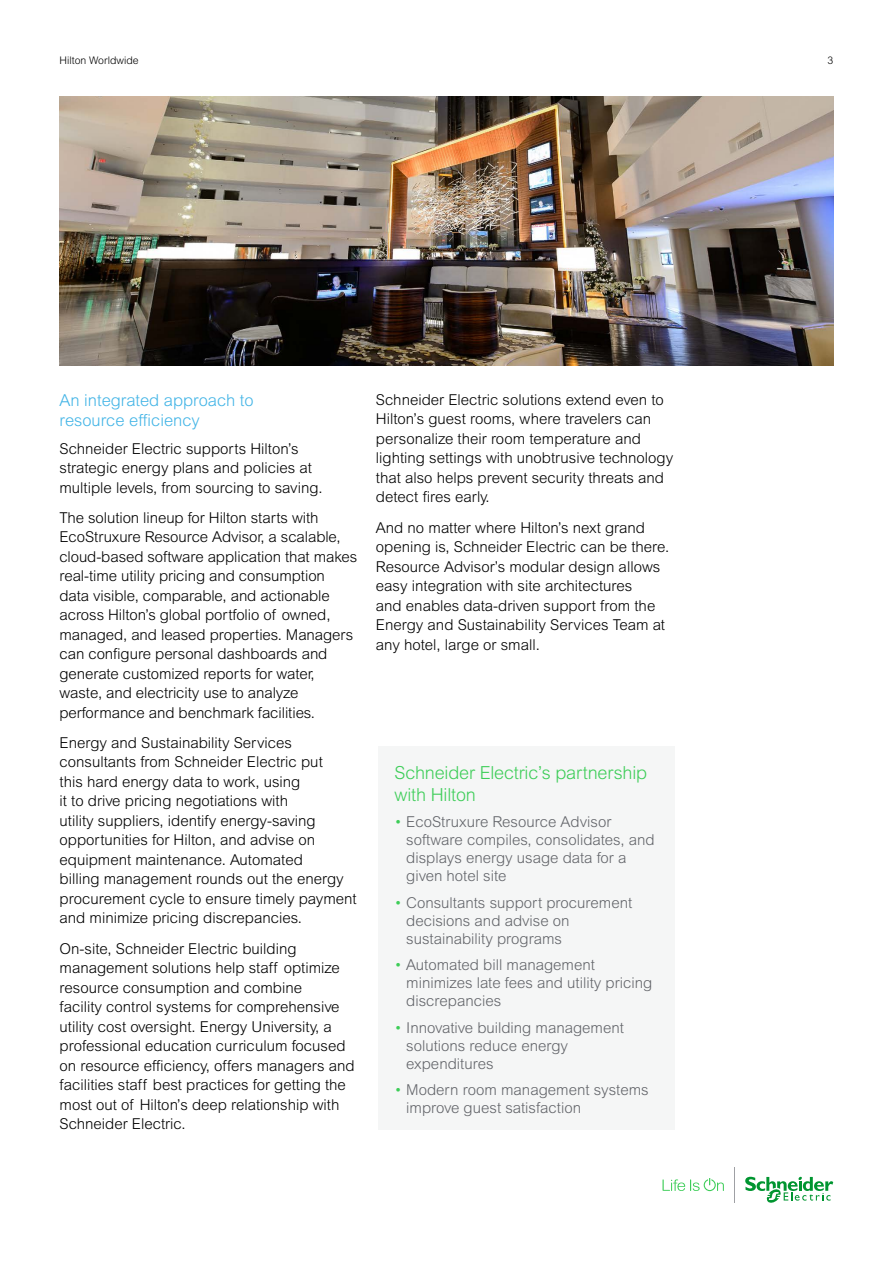
<style>
.page{position:relative;width:893px;height:1263px;background:#fff}
.page>*{position:absolute;margin:0;border:0;box-sizing:border-box;transform-origin:0 0}
.t1{font:300 18px/21.6px "Arial MT Std";letter-spacing:-.01em;color:#3dcd58}
.t2{font:300 16.5px/19.5px "Arial MT Std";color:#42b4e6}
.t3{font:300 15px/19.5px "Arial MT Std";color:#000}
.t4{font:300 15px/18px "Arial MT Std";color:#626469}
.t5{font:300 10.5px "Arial MT Std";color:#000}
.s1{color:#3dcd58}
</style>
<div class="page">
<svg style="left:662px;top:1178px;width:62px;height:13px"></svg>
<svg style="left:745px;top:1176px;width:88px;height:27px"></svg>
<hr style="left:734px;top:1168px;width:1px;height:35px;background:#9fa0a4">
<img style="left:60px;top:97px;width:773px;height:269px">
<div style="left:378px;top:746px;width:296px;height:384px;background:#f5f6f6"></div>
<p class="t5" style="left:60px;top:54px;width:81px">Hilton Worldwide</p>
<p class="t5" style="left:828px;top:54px;width:7px">3</p>
<p class="t2" style="left:60px;top:390px;width:196px">An integrated approach to resource efficiency</p>
<p class="t3" style="left:60px;top:438px;width:265px">Schneider Electric supports Hilton’s strategic energy plans and policies at multiple levels, from sourcing to saving.</p>
<p class="t3" style="left:60px;top:508px;width:299px">The solution lineup for Hilton starts with EcoStruxure Resource Advisor, a scalable, cloud-based software application that makes real-time utility pricing and consumption data visible, comparable, and actionable across Hilton’s global portfolio of owned, managed, and leased properties. Managers can configure personal dashboards and generate customized reports for water, waste, and electricity use to analyze performance and benchmark facilities.</p>
<p class="t3" style="left:60px;top:733px;width:299px">Energy and Sustainability Services consultants from Schneider Electric put<br>this hard energy data to work, using<br>it to drive pricing negotiations with<br>utility suppliers, identify energy-saving opportunities for Hilton, and advise on equipment maintenance. Automated<br>billing management rounds out the energy procurement cycle to ensure timely payment and minimize pricing discrepancies.</p>
<p class="t3" style="left:60px;top:938px;width:297px">On-site, Schneider Electric building management solutions help staff optimize resource consumption and combine<br>facility control systems for comprehensive utility cost oversight. Energy University, a professional education curriculum focused on resource efficiency, offers managers and facilities staff best practices for getting the most out of Hilton’s deep relationship with Schneider Electric.</p>
<p class="t3" style="left:376px;top:390px;width:299px">Schneider Electric solutions extend even to Hilton’s guest rooms, where travelers can personalize their room temperature and lighting settings with unobtrusive technology that also helps prevent security threats and detect fires early.</p>
<p class="t3" style="left:376px;top:518px;width:295px">And no matter where Hilton’s next grand opening is, Schneider Electric can be there.<br>Resource Advisor’s modular design allows easy integration with site architectures<br>and enables data-driven support from the Energy and Sustainability Services Team at any hotel, large or small.</p>
<p class="t1" style="left:395px;top:762px;width:254px">Schneider Electric’s partnership with Hilton</p>
<p class="t4" style="left:406px;top:813px;width:250px;text-indent:-12px"><span class="s1">•</span> EcoStruxure Resource Advisor software compiles, consolidates, and displays energy usage data for a given hotel site</p>
<p class="t4" style="left:406px;top:893px;width:228px;text-indent:-12px"><span class="s1">•</span> Consultants support procurement decisions and advise on sustainability programs</p>
<p class="t4" style="left:406px;top:956px;width:247px;text-indent:-12px"><span class="s1">•</span> Automated bill management minimizes late fees and utility pricing discrepancies</p>
<p class="t4" style="left:406px;top:1018px;width:219px;text-indent:-12px"><span class="s1">•</span> Innovative building management solutions reduce energy expenditures</p>
<p class="t4" style="left:406px;top:1081px;width:244px;text-indent:-12px"><span class="s1">•</span> Modern room management systems improve guest satisfaction</p>
</div>
